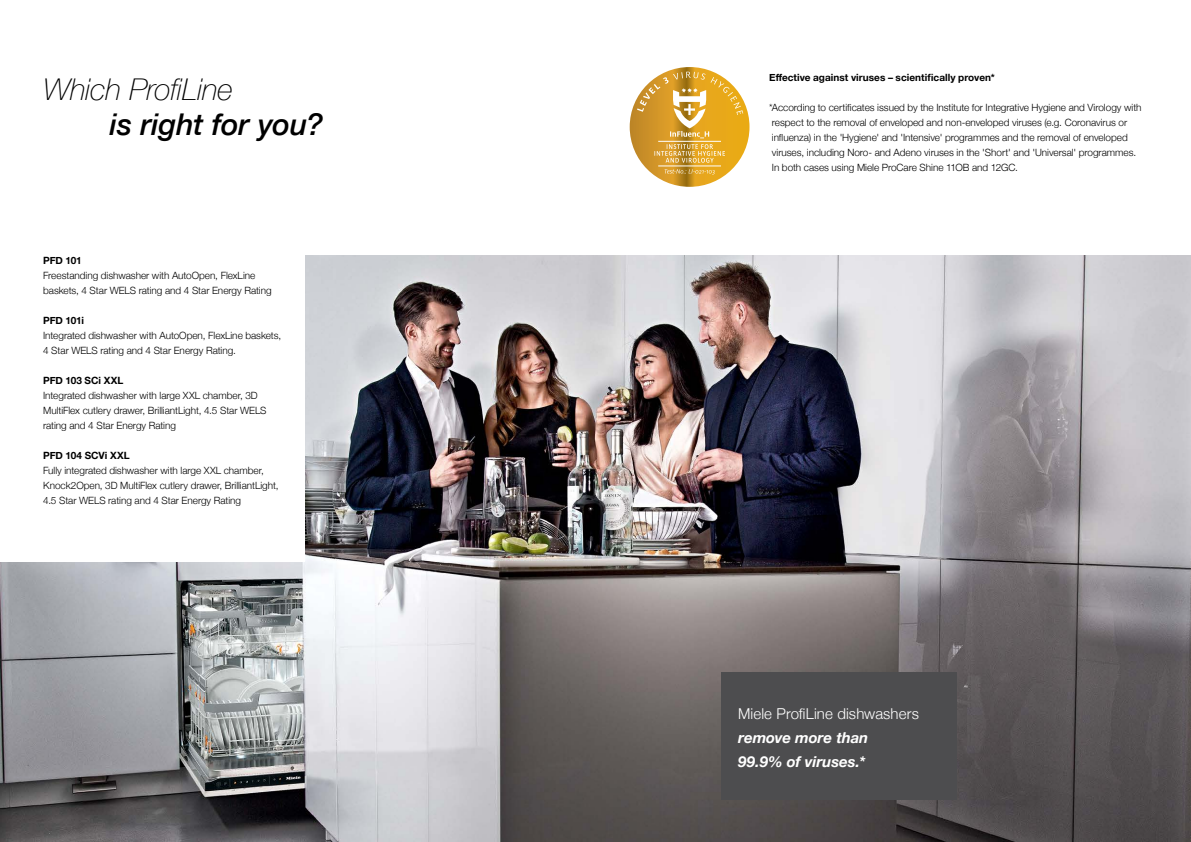
<style>
.page{position:relative;width:1191px;height:842px;background:#fff}
.page>*{position:absolute;margin:0;border:0;box-sizing:border-box;transform-origin:0 0}
.t1{font:italic 100 30px "Helvetica Neue";letter-spacing:-.01em;color:#000}
.t2{font:italic 500 30px "Helvetica Neue";letter-spacing:-.005em;color:#000}
.t3{font:italic 700 15px/24px "Helvetica Neue";letter-spacing:-.005em;color:#fff}
.t4{font:300 15px "Helvetica Neue";letter-spacing:.01em;color:#fff}
.t5{font:300 10px/15px "Helvetica Neue";letter-spacing:-.005em;color:#000}
.t6{font:700 10px "Helvetica Neue";letter-spacing:.005em;color:#000}
</style>
<div class="page">
<img style="left:0;top:255px;width:1191px;height:587px">
<div style="left:0;top:1px;width:305px;height:561px;background:#fff"></div>
<div style="left:721px;top:672px;width:236px;height:127px;background:#4d4d4f"></div>
<img style="left:629px;top:67px;width:120px;height:120px;border-radius:60px">
<hr style="left:658px;top:166px;width:63px;height:1px;background:#fff">
<hr style="left:658px;top:141px;width:63px;height:1px;background:#fff">
<svg style="left:637px;top:72px;width:106px;height:66px"></svg>
<svg style="left:654px;top:144px;width:71px;height:19px"></svg>
<svg style="left:664px;top:169px;width:50px;height:5px"></svg>
<h1 class="t1" style="left:43px;top:66px;width:191px">Which ProfiLine</h1>
<h1 class="t2" style="left:110px;top:98px;width:215px">is right for you?</h1>
<p class="t6" style="left:43px;top:253px;width:40px">PFD 101</p>
<p class="t5" style="left:43px;top:268px;width:230px">Freestanding dishwasher with AutoOpen, FlexLine baskets, 4 Star WELS rating and 4 Star Energy Rating</p>
<p class="t6" style="left:43px;top:313px;width:42px">PFD 101i</p>
<p class="t5" style="left:43px;top:328px;width:239px">Integrated dishwasher with AutoOpen, FlexLine baskets,<br>4 Star WELS rating and 4 Star Energy Rating.</p>
<p class="t6" style="left:43px;top:373px;width:82px">PFD 103 SCi XXL</p>
<p class="t5" style="left:43px;top:388px;width:225px">Integrated dishwasher with large XXL chamber, 3D<br>MultiFlex cutlery drawer, BrilliantLight, 4.5 Star WELS rating and 4 Star Energy Rating</p>
<p class="t6" style="left:43px;top:448px;width:88px">PFD 104 SCVi XXL</p>
<p class="t5" style="left:43px;top:463px;width:237px">Fully integrated dishwasher with large XXL chamber,<br>Knock2Open, 3D MultiFlex cutlery drawer, BrilliantLight,<br>4.5 Star WELS rating and 4 Star Energy Rating</p>
<p class="t6" style="left:769px;top:69px;width:227px">Effective against viruses – scientifically proven*</p>
<p class="t5" style="left:769px;top:99px;width:374px">*According to certificates issued by the Institute for Integrative Hygiene and Virology with respect to the removal of enveloped and non-enveloped viruses (e.g. Coronavirus or influenza) in the 'Hygiene' and 'Intensive' programmes and the removal of enveloped viruses, including Noro- and Adeno viruses in the 'Short' and 'Universal' programmes.<br>In both cases using Miele ProCare Shine 11OB and 12GC.</p>
<h2 class="t4" style="left:738px;top:701px;width:182px">Miele ProfiLine dishwashers</h2>
<h2 class="t3" style="left:738px;top:726px;width:132px">remove more than<br>99.9% of viruses.*</h2>
</div>
